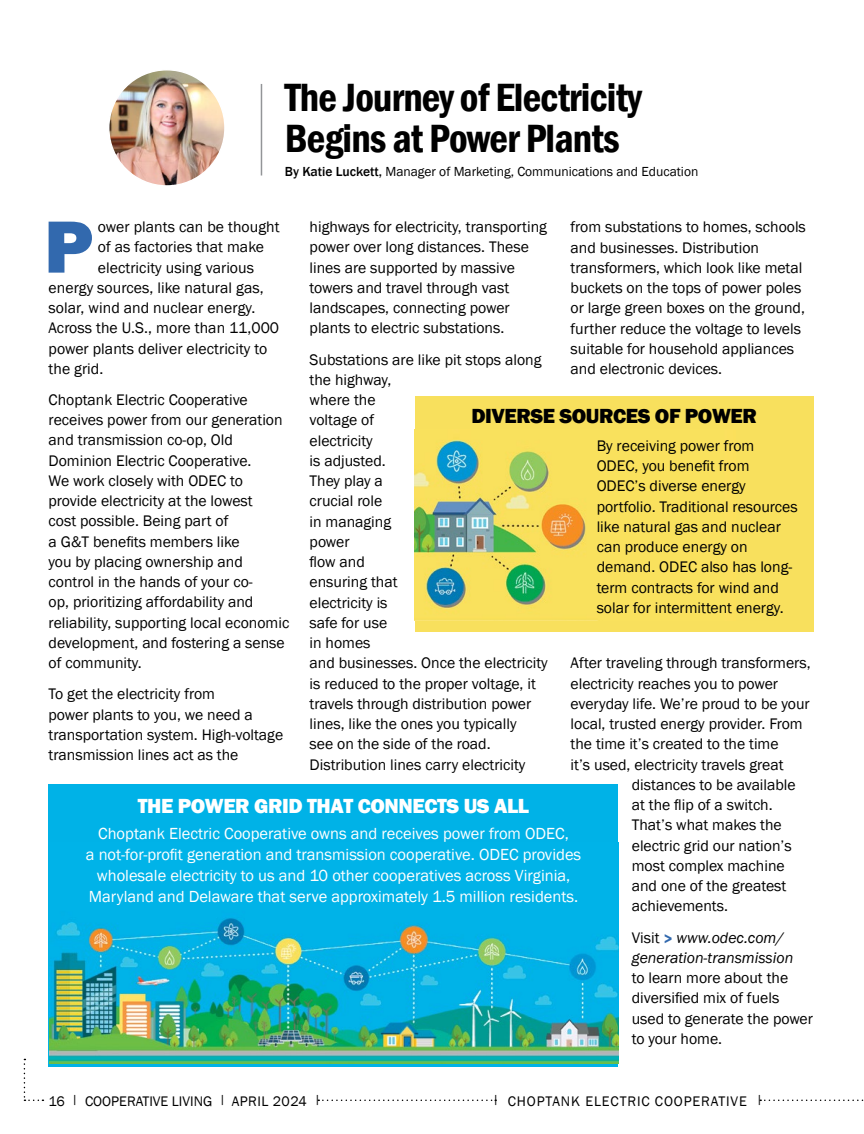
<style>
.page{position:relative;width:864px;height:1134px;background:#fff}
.page>*{position:absolute;margin:0;border:0;box-sizing:border-box;transform-origin:0 0}
.t1{font:800 76.5px "Franklin Gothic";color:#3269ae}
.t2{font:600 condensed 40.5px/40.5px "Franklin Gothic";letter-spacing:-.02em;color:#000}
.t3{font:800 21px "Franklin Gothic";letter-spacing:-.02em;color:#fff}
.t4{font:800 21px "Franklin Gothic";letter-spacing:-.02em;color:#000}
.t5{font:16.5px/21px "Franklin Gothic";color:#fff;text-align:center}
.t6{font:15.75px/20.2px "Franklin Gothic";color:#000}
.t7{font:italic 15.75px/20.2px "Franklin Gothic";color:#000}
.t8{font:14.25px "Franklin Gothic";color:#000}
.t9{font:14.25px "Franklin Gothic";letter-spacing:.06em;color:#000}
.t10{font:13.5px "Franklin Gothic";color:#000}
.s1{font-weight:500}
.s2{font-style:normal}
.s3{font-weight:800;font-style:normal;color:#3269ae}
</style>
<div class="page">
<svg style="left:318px;top:1100px;width:178px;height:1px"></svg>
<svg style="left:24px;top:1059px;width:19px;height:42px"></svg>
<svg style="left:760px;top:1100px;width:104px;height:1px"></svg>
<hr style="left:261px;top:84px;width:1px;height:92px;background:#939598">
<div style="left:49px;top:784px;width:569px;height:282px;background:#00b2e7"></div>
<img style="left:49px;top:918px;width:569px;height:146px">
<div style="left:415px;top:397px;width:399px;height:235px;background:#f8e05d"></div>
<img style="left:415px;top:440px;width:171px;height:169px">
<img style="left:109px;top:70px;width:116px;height:116px;border-radius:58px">
<div style="left:108px;top:69px;width:118px;height:118px;border:2px solid #fff;border-radius:50%"></div>
<h2 class="t2" style="left:285px;top:77px;width:358px">The Journey of Electricity<br>Begins at Power Plants</h2>
<p class="t10" style="left:285px;top:164px;width:415px"><span class="s1">By Katie Luckett,</span> Manager of Marketing, Communications and Education</p>
<p class="t6" style="left:310px;top:217px;width:239px">highways for electricity, transporting power over long distances. These lines are supported by massive towers and travel through vast landscapes, connecting power plants to electric substations.</p>
<p class="t6" style="left:310px;top:350px;width:240px">Substations are like pit stops along the highway,<br>where the<br>voltage of<br>electricity<br>is adjusted.<br>They play a<br>crucial role<br>in managing<br>power<br>flow and<br>ensuring that<br>electricity is<br>safe for use<br>in homes<br>and businesses. Once the electricity is reduced to the proper voltage, it travels through distribution power lines, like the ones you typically<br>see on the side of the road.<br>Distribution lines carry electricity</p>
<h1 class="t1" style="left:44px;top:197px;width:51px">P</h1>
<p class="t6" style="left:98px;top:217px;width:183px">ower plants can be thought</p>
<p class="t6" style="left:571px;top:217px;width:237px">from substations to homes, schools and businesses. Distribution transformers, which look like metal buckets on the tops of power poles or large green boxes on the ground, further reduce the voltage to levels suitable for household appliances and electronic devices.</p>
<p class="t6" style="left:98px;top:237px;width:168px">of as factories that make</p>
<p class="t6" style="left:98px;top:258px;width:158px">electricity using various</p>
<p class="t6" style="left:49px;top:278px;width:217px">energy sources, like natural gas,</p>
<p class="t6" style="left:49px;top:298px;width:208px">solar, wind and nuclear energy.</p>
<p class="t6" style="left:49px;top:318px;width:232px">Across the U.S., more than 11,000</p>
<p class="t6" style="left:49px;top:339px;width:220px">power plants deliver electricity to</p>
<p class="t6" style="left:49px;top:359px;width:56px">the grid.</p>
<p class="t6" style="left:49px;top:390px;width:242px">Choptank Electric Cooperative receives power from our generation and transmission co-op, Old<br>Dominion Electric Cooperative.<br>We work closely with ODEC to provide electricity at the lowest<br>cost possible. Being part of<br>a G&amp;T benefits members like<br>you by placing ownership and control in the hands of your co-<br>op, prioritizing affordability and reliability, supporting local economic development, and fostering a sense of community.</p>
<p class="t6" style="left:49px;top:684px;width:236px">To get the electricity from<br>power plants to you, we need a transportation system. High-voltage transmission lines act as the</p>
<h3 class="t4" style="left:471px;top:403px;width:287px">DIVERSE SOURCES OF POWER</h3>
<p class="t6" style="left:597px;top:436px;width:203px">By receiving power from<br>ODEC, you benefit from<br>ODEC’s diverse energy portfolio. Traditional resources like natural gas and nuclear can produce energy on demand. ODEC also has long&shy;term contracts for wind and solar for intermittent energy.</p>
<p class="t6" style="left:571px;top:653px;width:242px">After traveling through transformers, electricity reaches you to power everyday life. We’re proud to be your local, trusted energy provider. From the time it’s created to the time<br>it’s used, electricity travels great</p>
<p class="t6" style="left:632px;top:775px;width:165px">distances to be available at the flip of a switch.<br>That’s what makes the electric grid our nation’s most complex machine and one of the greatest achievements.</p>
<p class="t7" style="left:632px;top:927px;width:163px"><span class="s2">Visit</span> <span class="s3">&gt;</span> www.odec.com/ generation-transmission</p>
<p class="t6" style="left:632px;top:968px;width:183px">to learn more about the diversified mix of fuels used to generate the power to your home.</p>
<h3 class="t3" style="left:138px;top:793px;width:393px">THE POWER GRID THAT CONNECTS US ALL</h3>
<p class="t5" style="left:86px;top:823px;width:497px">Choptank Electric Cooperative owns and receives power from ODEC,<br>a not-for-profit generation and transmission cooperative. ODEC provides wholesale electricity to us and 10 other cooperatives across Virginia, Maryland and Delaware that serve approximately 1.5 million residents.</p>
<p class="t8" style="left:49px;top:1092px;width:273px">16 <sup>|</sup> COOPERATIVE LIVING <sup>|</sup> APRIL 2024 <sup>|</sup></p>
<p class="t9" style="left:493px;top:1092px;width:271px"><sup>|</sup> CHOPTANK ELECTRIC COOPERATIVE <sup>|</sup></p>
</div>
